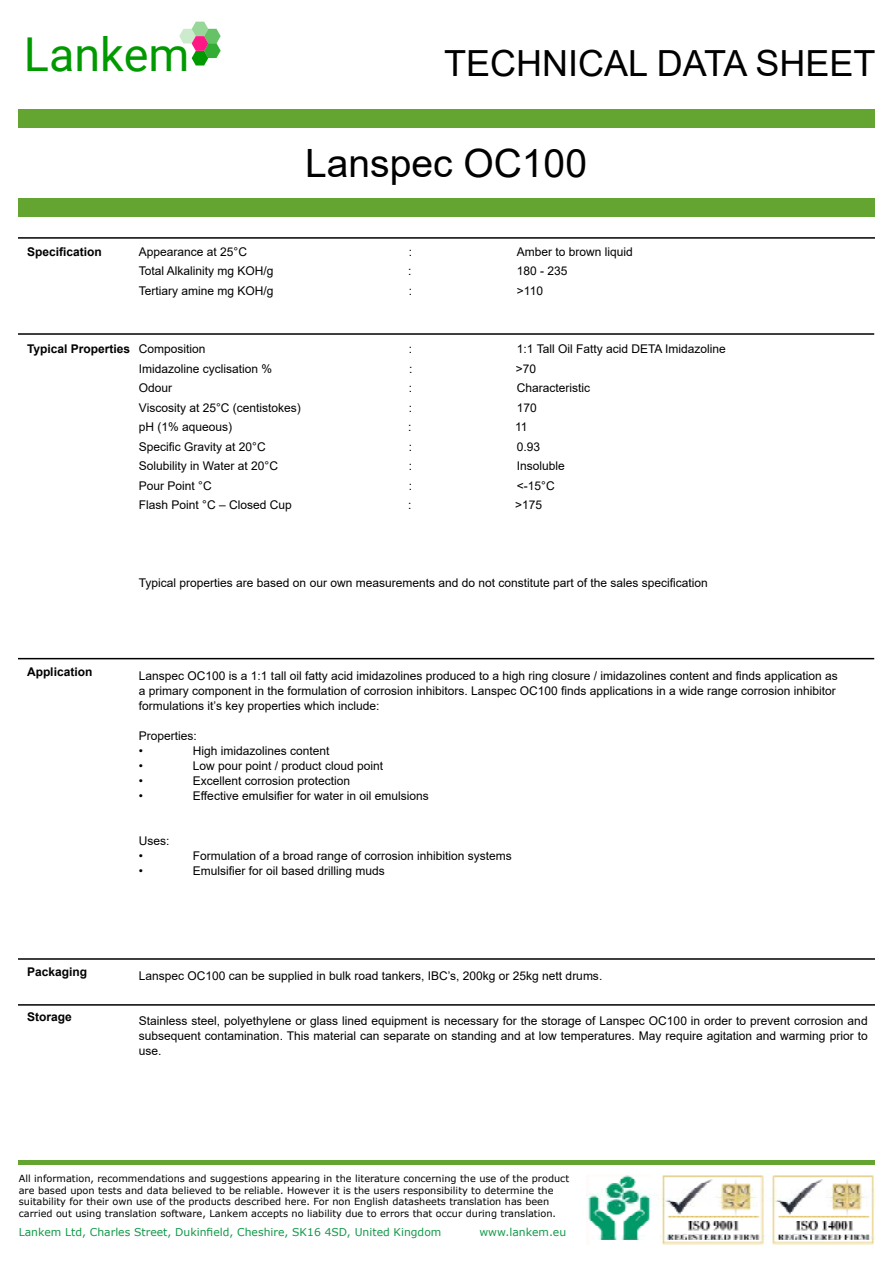
<style>
.page{position:relative;width:893px;height:1263px;background:#fff}
.page>*{position:absolute;margin:0;border:0;box-sizing:border-box;transform-origin:0 0}
.t1{font:46.65px "Roboto";color:#090}
.t2{font:39px "Arial";color:#000}
.t3{font:36px "Arial";color:#000}
.t4{font:12px/15px "Arial";color:#000}
.t5{font:700 12px "Arial";color:#000}
.t6{font:10.8px "Verdana";color:#129948}
.t7{font:9.75px/11.7px "Verdana";color:#000}
</style>
<div class="page">
<div style="left:19px;top:110px;width:856px;height:18px;background:#64a532"></div>
<hr style="left:18px;top:1160px;width:856px;height:4px;background:#64a532">
<hr style="left:18px;top:237px;width:857px;height:2px;background:#000">
<hr style="left:18px;top:333px;width:856px;height:2px;background:#000">
<hr style="left:18px;top:958px;width:857px;height:2px;background:#000">
<hr style="left:18px;top:1004px;width:857px;height:2px;background:#000">
<hr style="left:18px;top:658px;width:856px;height:1px;background:#000">
<div style="left:18px;top:198px;width:856px;height:18px;background:#64a532"></div>
<img style="left:586px;top:1175px;width:288px;height:70px">
<svg style="left:179px;top:22px;width:42px;height:44px"></svg>
<h1 class="t1" style="left:24px;top:21px;width:167px">Lankem</h1>
<h3 class="t3" style="left:444px;top:38px;width:433px">TECHNICAL DATA SHEET</h3>
<h2 class="t2" style="left:305px;top:136px;width:283px">Lanspec OC100</h2>
<p class="t5" style="left:27px;top:243px;width:76px">Specification</p>
<p class="t4" style="left:139px;top:244px;width:110px">Appearance at 25°C</p>
<p class="t4" style="left:409px;top:244px;width:5px">:</p>
<p class="t4" style="left:517px;top:244px;width:118px">Amber to brown liquid</p>
<p class="t4" style="left:139px;top:263px;width:136px">Total Alkalinity mg KOH/g</p>
<p class="t4" style="left:408px;top:263px;width:5px">:</p>
<p class="t4" style="left:517px;top:263px;width:52px">180 - 235</p>
<p class="t4" style="left:139px;top:283px;width:136px">Tertiary amine mg KOH/g</p>
<p class="t4" style="left:409px;top:283px;width:5px">:</p>
<p class="t4" style="left:517px;top:283px;width:28px">&gt;110</p>
<p class="t5" style="left:27px;top:340px;width:105px">Typical Properties</p>
<p class="t4" style="left:139px;top:341px;width:68px">Composition</p>
<p class="t4" style="left:409px;top:341px;width:5px">:</p>
<p class="t4" style="left:517px;top:341px;width:210px">1:1 Tall Oil Fatty acid DETA Imidazoline</p>
<p class="t4" style="left:139px;top:361px;width:135px">Imidazoline cyclisation %</p>
<p class="t4" style="left:409px;top:361px;width:5px">:</p>
<p class="t4" style="left:516px;top:361px;width:22px">&gt;70</p>
<p class="t4" style="left:139px;top:380px;width:35px">Odour</p>
<p class="t4" style="left:409px;top:380px;width:5px">:</p>
<p class="t4" style="left:517px;top:380px;width:75px">Characteristic</p>
<p class="t4" style="left:139px;top:400px;width:163px">Viscosity at 25°C (centistokes)</p>
<p class="t4" style="left:409px;top:400px;width:5px">:</p>
<p class="t4" style="left:517px;top:400px;width:22px">170</p>
<p class="t4" style="left:139px;top:419px;width:95px">pH (1% aqueous)</p>
<p class="t4" style="left:408px;top:419px;width:5px">:</p>
<p class="t4" style="left:515px;top:419px;width:14px">11</p>
<p class="t4" style="left:139px;top:439px;width:128px">Specific Gravity at 20°C</p>
<p class="t4" style="left:409px;top:439px;width:5px">:</p>
<p class="t4" style="left:517px;top:439px;width:25px">0.93</p>
<p class="t4" style="left:139px;top:458px;width:141px">Solubility in Water at 20°C</p>
<p class="t4" style="left:409px;top:458px;width:5px">:</p>
<p class="t4" style="left:517px;top:458px;width:50px">Insoluble</p>
<p class="t4" style="left:139px;top:478px;width:74px">Pour Point °C</p>
<p class="t4" style="left:409px;top:478px;width:5px">:</p>
<p class="t4" style="left:517px;top:478px;width:39px">&lt;-15°C</p>
<p class="t4" style="left:139px;top:497px;width:154px">Flash Point °C – Closed Cup</p>
<p class="t4" style="left:408px;top:497px;width:5px">:</p>
<p class="t4" style="left:515px;top:497px;width:29px">&gt;175</p>
<p class="t4" style="left:139px;top:575px;width:570px">Typical properties are based on our own measurements and do not constitute part of the sales specification</p>
<p class="t5" style="left:27px;top:663px;width:67px">Application</p>
<p class="t4" style="left:139px;top:668px;width:700px">Lanspec OC100 is a 1:1 tall oil fatty acid imidazolines produced to a high ring closure / imidazolines content and finds application as a primary component in the formulation of corrosion inhibitors. Lanspec OC100 finds applications in a wide range corrosion inhibitor formulations it’s key properties which include:</p>
<p class="t4" style="left:139px;top:728px;width:60px">Properties: •</p>
<p class="t4" style="left:193px;top:743px;width:138px">High imidazolines content</p>
<p class="t4" style="left:139px;top:758px;width:6px">•</p>
<p class="t4" style="left:193px;top:758px;width:192px">Low pour point / product cloud point</p>
<p class="t4" style="left:139px;top:773px;width:6px">•</p>
<p class="t4" style="left:193px;top:773px;width:159px">Excellent corrosion protection</p>
<p class="t4" style="left:139px;top:788px;width:6px">•</p>
<p class="t4" style="left:193px;top:788px;width:237px">Effective emulsifier for water in oil emulsions</p>
<p class="t4" style="left:139px;top:833px;width:32px">Uses: •</p>
<p class="t4" style="left:193px;top:848px;width:320px">Formulation of a broad range of corrosion inhibition systems</p>
<p class="t4" style="left:139px;top:863px;width:6px">•</p>
<p class="t4" style="left:193px;top:863px;width:194px">Emulsifier for oil based drilling muds</p>
<p class="t5" style="left:27px;top:963px;width:62px">Packaging</p>
<p class="t5" style="left:27px;top:1008px;width:46px">Storage</p>
<p class="t4" style="left:139px;top:968px;width:465px">Lanspec OC100 can be supplied in bulk road tankers, IBC’s, 200kg or 25kg nett drums.</p>
<p class="t4" style="left:139px;top:1013px;width:730px;text-align:justify">Stainless steel, polyethylene or glass lined equipment is necessary for the storage of Lanspec OC100 in order to prevent corrosion and subsequent contamination. This material can separate on standing and at low temperatures. May require agitation and warming prior to use.</p>
<p class="t7" style="left:19px;top:1172px;width:552px">All information, recommendations and suggestions appearing in the literature concerning the use of the product are based upon tests and data believed to be reliable. However it is the users responsibility to determine the suitability for their own use of the products described here. For non English datasheets translation has been carried out using translation software, Lankem accepts no liability due to errors that occur during translation.</p>
<p class="t6" style="left:19px;top:1225px;width:424px">Lankem Ltd, Charles Street, Dukinfield, Cheshire, SK16 4SD, United Kingdom</p>
<p class="t6" style="left:479px;top:1225px;width:88px">www.lankem.eu</p>
</div>
